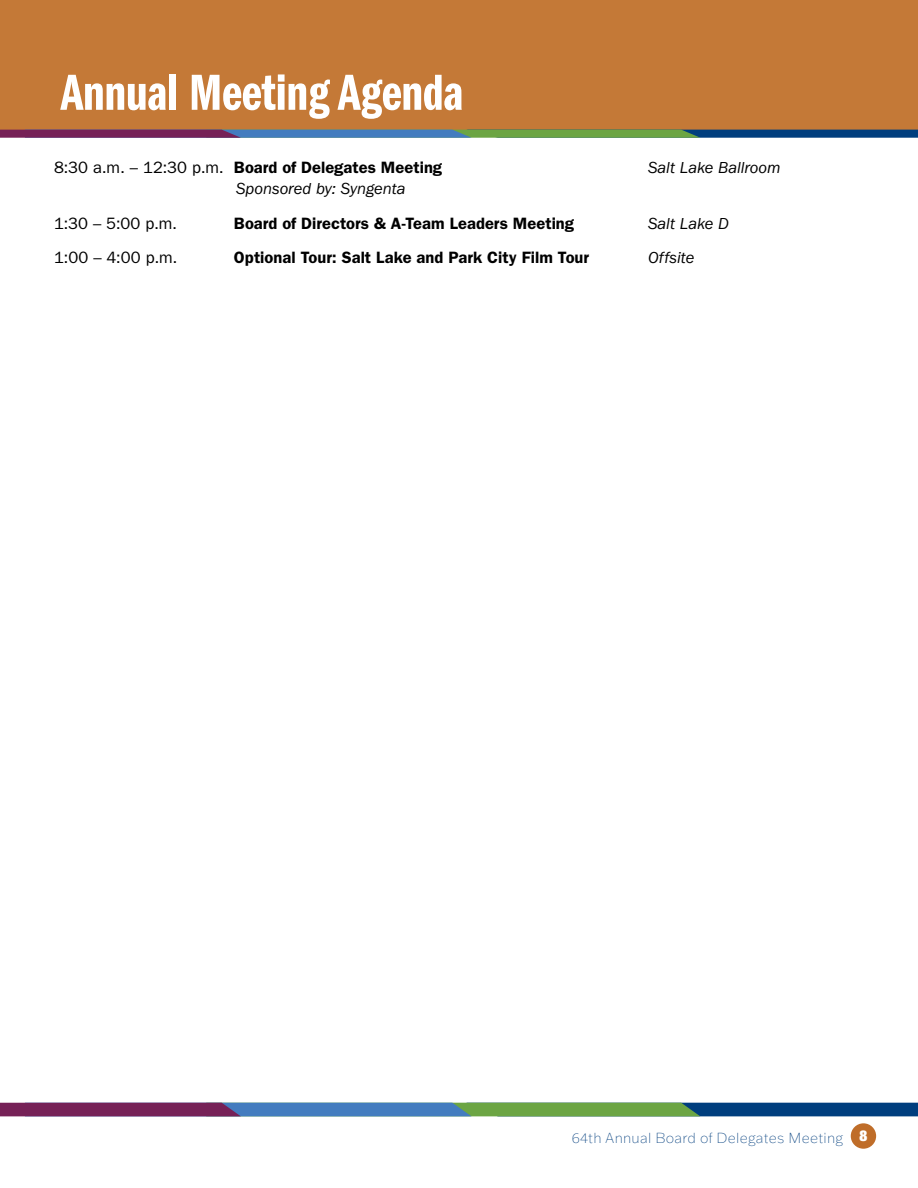
<style>
.page{position:relative;width:918px;height:1188px;background:#fff}
.page>*{position:absolute;margin:0;border:0;box-sizing:border-box;transform-origin:0 0}
.t1{font:52.5px "Franklin Gothic LT Pro Dm Cm";color:#fff}
.t2{font:600 16.5px "ITC Franklin Gothic Std";color:#000}
.t3{font:italic 16.5px "ITC Franklin Gothic Std";letter-spacing:-.005em;color:#000}
.t4{font:16.5px "ITC Franklin Gothic Std";letter-spacing:.015em;color:#000}
.t5{font:100 14.25px "Franklin Gothic ATF";letter-spacing:.02em;color:#003e7e}
.s1{font-weight:400}
.s2{font-family:"Helvetica Neue LT Std";font-weight:900;font-stretch:condensed;font-size:15px;color:#fff}
</style>
<div class="page">
<div style="left:851px;top:1123px;width:25px;height:26px;background:#bf6d29;border-radius:50%"></div>
<svg style="left:0;top:1103px;width:918px;height:13px;background:#495f75"></svg>
<div style="left:0;top:0;width:918px;height:130px;background:#c47937"></div>
<svg style="left:0;top:130px;width:918px;height:8px;background:#4c6378"></svg>
<h1 class="t1" style="left:61px;top:64px;width:404px">Annual Meeting Agenda</h1>
<p class="t2" style="left:54px;top:158px;width:390px"><span class="s1">8:30 a.m. – 12:30 p.m.</span> Board of Delegates Meeting</p>
<p class="t3" style="left:648px;top:159px;width:134px">Salt Lake Ballroom</p>
<p class="t3" style="left:236px;top:180px;width:171px">Sponsored by: Syngenta</p>
<p class="t4" style="left:54px;top:214px;width:125px">1:30 – 5:00 p.m.</p>
<p class="t2" style="left:234px;top:213px;width:342px">Board of Directors &amp; A-Team Leaders Meeting</p>
<p class="t3" style="left:648px;top:214px;width:83px">Salt Lake D</p>
<p class="t4" style="left:54px;top:248px;width:125px">1:00 – 4:00 p.m.</p>
<p class="t2" style="left:234px;top:248px;width:357px">Optional Tour: Salt Lake and Park City Film Tour</p>
<p class="t3" style="left:648px;top:249px;width:48px">Offsite</p>
<p class="t5" style="left:572px;top:1129px;width:297px">64th Annual Board of Delegates Meeting <span class="s2">8</span></p>
</div>
